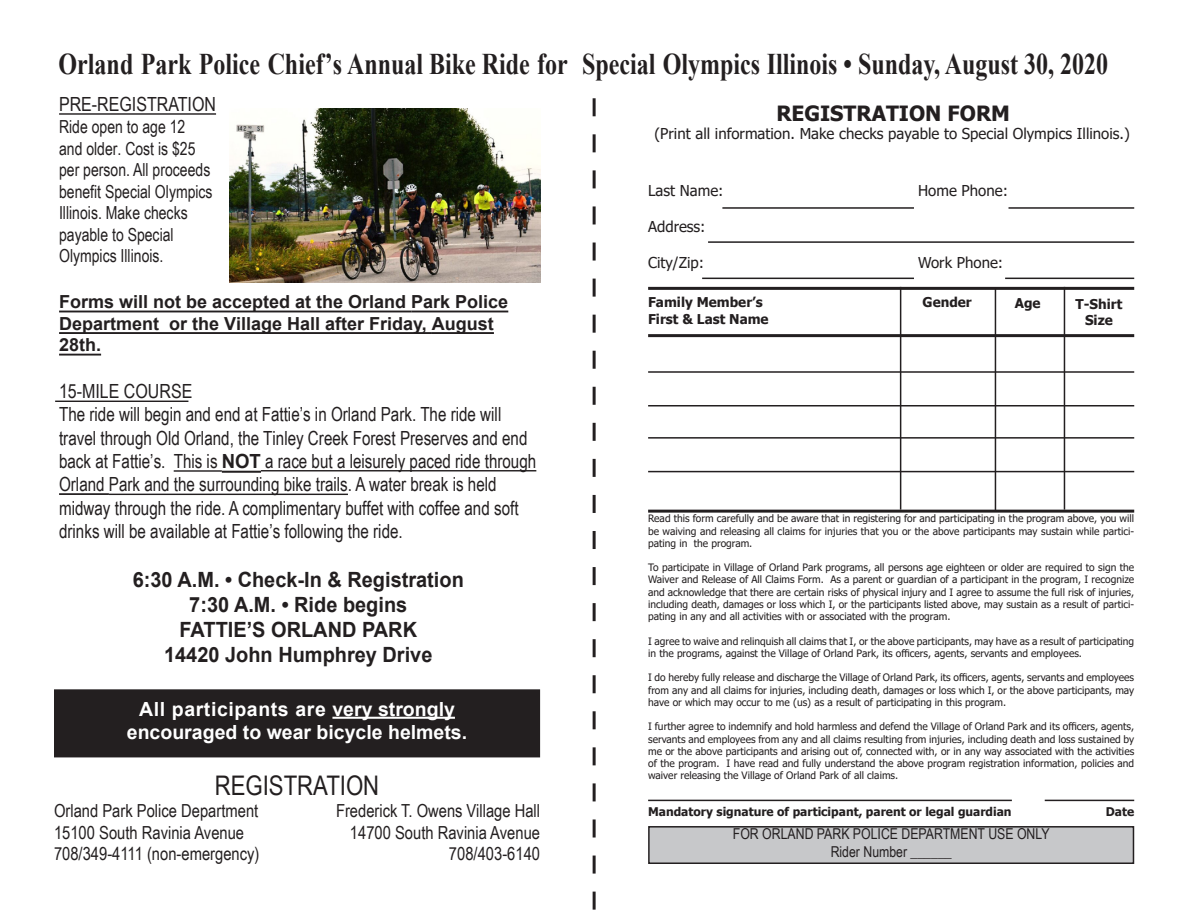
<style>
.page{position:relative;width:1195px;height:918px;background:#fff}
.page>*{position:absolute;margin:0;border:0;box-sizing:border-box;transform-origin:0 0}
.t1{font:700 30px "Times New Roman";color:#231f20;scale:.8 1}
.t2{font:27px "Arial Narrow";color:#231f20}
.t3{font:700 21px/25.2px "Arial";color:#231f20;text-align:center;scale:.95 1}
.t4{font:700 21px "Tahoma";color:#231f20}
.t5{font:19.5px/23.4px "Arial Narrow";color:#231f20}
.t6{font:700 19.5px "Arial";color:#fff}
.t7{font:700 19.5px "Arial";letter-spacing:.03em;color:#fff}
.t8{font:18px "Arial Narrow";color:#231f20}
.t9{font:18px/21.6px "Arial Narrow";color:#231f20;scale:.95 1}
.t10{font:700 18px/21.6px "Arial";color:#231f20}
.t11{font:15px "Tahoma";color:#231f20}
.t12{font:15px "Arial Narrow";color:#231f20}
.t13{font:700 13.5px "Tahoma";color:#231f20}
.t14{font:700 12px "Tahoma";color:#231f20}
.t15{font:10.2px/12.3px "Tahoma";color:#231f20;text-align:justify}
.s1{font-family:"Arial";font-weight:700}
</style>
<div class="page">
<div style="left:55px;top:690px;width:484px;height:67px;background:#231f20"></div>
<div style="left:54px;top:689px;width:486px;height:68px;border:2px solid #231f20"></div>
<svg style="left:592px;top:98px;width:4px;height:812px"></svg>
<hr style="left:55px;top:401px;width:133px;height:1px;background:#231f20">
<div style="left:649px;top:827px;width:484px;height:36px;background:#c7c8ca"></div>
<div style="left:648px;top:826px;width:486px;height:38px;border:2px solid #231f20"></div>
<hr style="left:648px;top:287px;width:486px;height:3px;background:#231f20">
<hr style="left:648px;top:334px;width:486px;height:3px;background:#231f20">
<hr style="left:648px;top:510px;width:486px;height:3px;background:#231f20">
<hr style="left:648px;top:371px;width:486px;height:2px;background:#231f20">
<hr style="left:648px;top:405px;width:486px;height:1px;background:#231f20">
<hr style="left:648px;top:437px;width:486px;height:2px;background:#231f20">
<hr style="left:648px;top:471px;width:486px;height:1px;background:#231f20">
<hr style="left:900px;top:287px;width:1px;height:223px;background:#231f20">
<hr style="left:994px;top:289px;width:2px;height:223px;background:#231f20">
<hr style="left:1064px;top:287px;width:1px;height:223px;background:#231f20">
<hr style="left:648px;top:800px;width:364px;height:1px;background:#231f20">
<hr style="left:1045px;top:800px;width:89px;height:1px;background:#231f20">
<hr style="left:722px;top:207px;width:192px;height:2px;background:#231f20">
<hr style="left:1008px;top:207px;width:126px;height:2px;background:#231f20">
<hr style="left:708px;top:241px;width:426px;height:2px;background:#231f20">
<hr style="left:702px;top:278px;width:212px;height:1px;background:#231f20">
<hr style="left:1005px;top:278px;width:129px;height:1px;background:#231f20">
<hr style="left:332px;top:717px;width:123px;height:2px;background:#fff">
<img style="left:230px;top:108px;width:310px;height:175px">
<hr style="left:59px;top:113px;width:157px;height:2px;background:#231f20">
<hr style="left:59px;top:311px;width:352px;height:1px;background:#231f20">
<hr style="left:411px;top:311px;width:97px;height:1px;background:#231f20">
<hr style="left:59px;top:332px;width:373px;height:2px;background:#231f20">
<hr style="left:432px;top:332px;width:62px;height:2px;background:#231f20">
<hr style="left:59px;top:354px;width:42px;height:1px;background:#231f20">
<hr style="left:174px;top:470px;width:48px;height:2px;background:#231f20">
<hr style="left:222px;top:471px;width:39px;height:2px;background:#231f20">
<hr style="left:261px;top:470px;width:275px;height:1px;background:#231f20">
<hr style="left:59px;top:494px;width:50px;height:1px;background:#231f20">
<hr style="left:109px;top:494px;width:239px;height:1px;background:#231f20">
<p class="t1" style="left:59px;top:43px;width:1313px">Orland Park Police Chief’s Annual Bike Ride for Special Olympics Illinois • Sunday, August 30, 2020</p>
<p class="t5" style="left:59px;top:92px;width:158px">PRE-REGISTRATION</p>
<p class="t9" style="left:59px;top:115px;width:163px">Ride open to age 12 and older. Cost is $25 per person. All proceeds benefit Special Olympics<br>Illinois. Make checks payable to Special<br>Olympics Illinois.</p>
<p class="t10" style="left:59px;top:291px;width:451px">Forms will not be accepted at the Orland Park Police<br>Department or the Village Hall after Friday, August<br>28th.</p>
<p class="t5" style="left:59px;top:379px;width:479px">15-MILE COURSE<br>The ride will begin and end at Fattie’s in Orland Park. The ride will travel through Old Orland, the Tinley Creek Forest Preserves and end back at Fattie’s. This is <span class="s1">NOT</span> a race but a leisurely paced ride through Orland Park and the surrounding bike trails. A water break is held midway through the ride. A complimentary buffet with coffee and soft drinks will be available at Fattie’s following the ride.</p>
<p class="t3" style="left:133px;top:567px;width:350px">6:30 A.M. • Check-In &amp; Registration<br>7:30 A.M. • Ride begins<br>FATTIE’S ORLAND PARK<br>14420 John Humphrey Drive</p>
<p class="t7" style="left:139px;top:695px;width:317px">All participants are very strongly</p>
<p class="t6" style="left:127px;top:718px;width:342px">encouraged to wear bicycle helmets.</p>
<p class="t2" style="left:215px;top:766px;width:166px">REGISTRATION</p>
<p class="t8" style="left:54px;top:797px;width:206px">Orland Park Police Department</p>
<p class="t8" style="left:336px;top:797px;width:206px">Frederick T. Owens Village Hall</p>
<p class="t8" style="left:54px;top:819px;width:192px">15100 South Ravinia Avenue</p>
<p class="t8" style="left:350px;top:819px;width:192px">14700 South Ravinia Avenue</p>
<p class="t8" style="left:54px;top:841px;width:207px">708/349-4111 (non-emergency)</p>
<p class="t8" style="left:449px;top:841px;width:93px">708/403-6140</p>
<p class="t4" style="left:776px;top:99px;width:235px">REGISTRATION FORM</p>
<p class="t11" style="left:654px;top:124px;width:477px">(Print all information. Make checks payable to Special Olympics Illinois.)</p>
<p class="t11" style="left:648px;top:181px;width:77px">Last Name:</p>
<p class="t11" style="left:918px;top:181px;width:91px">Home Phone:</p>
<p class="t11" style="left:648px;top:217px;width:59px">Address:</p>
<p class="t11" style="left:648px;top:253px;width:57px">City/Zip:</p>
<p class="t11" style="left:918px;top:253px;width:87px">Work Phone:</p>
<p class="t13" style="left:648px;top:293px;width:116px">Family Member’s</p>
<p class="t13" style="left:922px;top:293px;width:51px">Gender</p>
<p class="t13" style="left:648px;top:309px;width:122px">First &amp; Last Name</p>
<p class="t13" style="left:1015px;top:294px;width:27px">Age</p>
<p class="t13" style="left:1075px;top:295px;width:48px">T-Shirt</p>
<p class="t13" style="left:1085px;top:311px;width:29px">Size</p>
<p class="t15" style="left:648px;top:513px;width:488px">Read this form carefully and be aware that in registering for and participating in the program above, you will be waiving and releasing all claims for injuries that you or the above participants may sustain while partici&shy;pating in the program.</p>
<p class="t15" style="left:648px;top:562px;width:488px">To participate in Village of Orland Park programs, all persons age eighteen or older are required to sign the Waiver and Release of All Claims Form. As a parent or guardian of a participant in the program, I recognize and acknowledge that there are certain risks of physical injury and I agree to assume the full risk of injuries, including death, damages or loss which I, or the participants listed above, may sustain as a result of partici&shy;pating in any and all activities with or associated with the program.</p>
<p class="t15" style="left:648px;top:635px;width:487px">I agree to waive and relinquish all claims that I, or the above participants, may have as a result of participating in the programs, against the Village of Orland Park, its officers, agents, servants and employees.</p>
<p class="t15" style="left:648px;top:672px;width:488px">I do hereby fully release and discharge the Village of Orland Park, its officers, agents, servants and employees from any and all claims for injuries, including death, damages or loss which I, or the above participants, may have or which may occur to me (us) as a result of participating in this program.</p>
<p class="t15" style="left:648px;top:721px;width:488px">I further agree to indemnify and hold harmless and defend the Village of Orland Park and its officers, agents, servants and employees from any and all claims resulting from injuries, including death and loss sustained by me or the above participants and arising out of, connected with, or in any way associated with the activities of the program. I have read and fully understand the above program registration information, policies and waiver releasing the Village of Orland Park of all claims.</p>
<p class="t14" style="left:648px;top:803px;width:365px">Mandatory signature of participant, parent or legal guardian</p>
<p class="t14" style="left:1106px;top:803px;width:30px">Date</p>
<p class="t12" style="left:733px;top:823px;width:318px">FOR ORLAND PARK POLICE DEPARTMENT USE ONLY</p>
<p class="t12" style="left:830px;top:841px;width:123px">Rider Number ______</p>
</div>
